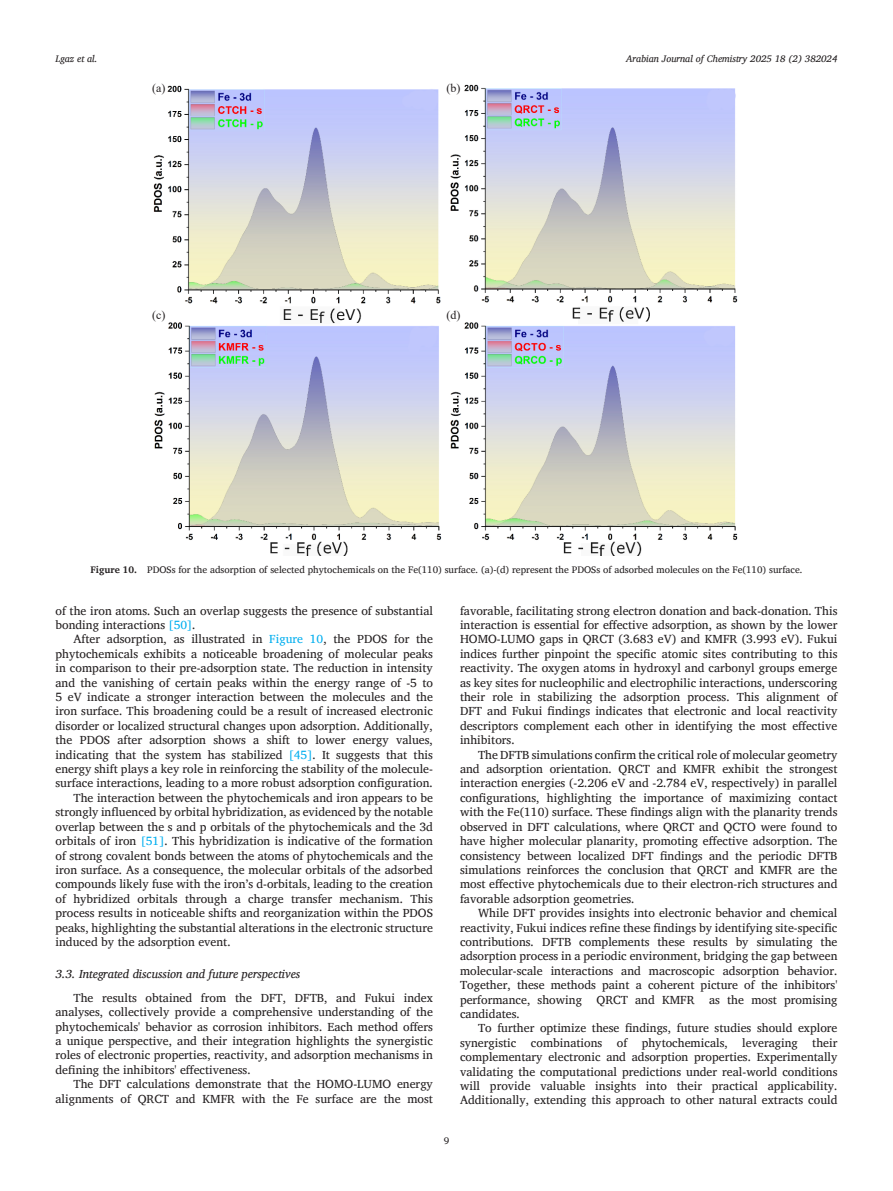
<style>
.page{position:relative;width:893px;height:1191px;background:#fff}
.page>*{position:absolute;margin:0;border:0;box-sizing:border-box;transform-origin:0 0}
.para{font:12px/14.4px "Charis SIL";color:#231f20;text-align:justify}
.para_last{font:12px/14.4px "Charis SIL";color:#231f20;text-align:justify}
.para_first{font:12px/14.4px "Charis SIL";color:#231f20;text-align:justify}
.Head-B{font:italic 12px "Charis SIL";color:#231f20}
.t1{font:12px "Times New Roman";color:#231f20}
.float_figure_figure{font:9.75px "Charis SIL";color:#231f20}
.t2{font:italic 9.75px "Charis SIL";color:#231f20}
.s1{font-weight:700}
.s2{color:#00aeef}
</style>
<div class="page">
<img style="left:153px;top:84px;width:585px;height:471px">
<p class="t2" style="left:56px;top:53px;width:44px">Lgaz et al.</p>
<p class="t2" style="left:626px;top:53px;width:213px">Arabian Journal of Chemistry 2025 18 (2) 382024</p>
<p class="t1" style="left:152px;top:80px;width:15px">(a)</p>
<p class="t1" style="left:152px;top:306px;width:15px">(c)</p>
<p class="t1" style="left:446px;top:80px;width:15px">(b)</p>
<p class="t1" style="left:446px;top:306px;width:15px">(d)</p>
<p class="float_figure_figure" style="left:90px;top:564px;width:714px"><span class="s1">Figure 10.</span> PDOSs for the adsorption of selected phytochemicals on the Fe(110) surface. (a)-(d) represent the PDOSs of adsorbed molecules on the Fe(110) surface.</p>
<p class="para" style="left:56px;top:603px;width:379px">of the iron atoms. Such an overlap suggests the presence of substantial bonding interactions <span class="s2">[50]</span>.</p>
<p class="para" style="left:56px;top:632px;width:379px;text-indent:18px">After adsorption, as illustrated in <span class="s2">Figure 10</span>, the PDOS for the phytochemicals exhibits a noticeable broadening of molecular peaks in comparison to their pre-adsorption state. The reduction in intensity and the vanishing of certain peaks within the energy range of -5 to 5 eV indicate a stronger interaction between the molecules and the iron surface. This broadening could be a result of increased electronic disorder or localized structural changes upon adsorption. Additionally, the PDOS after adsorption shows a shift to lower energy values, indicating that the system has stabilized <span class="s2">[45]</span>. It suggests that this energy shift plays a key role in reinforcing the stability of the molecule&shy;surface interactions, leading to a more robust adsorption configuration.</p>
<p class="para_last" style="left:56px;top:790px;width:379px;text-indent:18px">The interaction between the phytochemicals and iron appears to be strongly influenced by orbital hybridization, as evidenced by the notable overlap between the s and p orbitals of the phytochemicals and the 3d orbitals of iron <span class="s2">[51]</span>. This hybridization is indicative of the formation of strong covalent bonds between the atoms of phytochemicals and the iron surface. As a consequence, the molecular orbitals of the adsorbed compounds likely fuse with the iron’s d-orbitals, leading to the creation of hybridized orbitals through a charge transfer mechanism. This process results in noticeable shifts and reorganization within the PDOS peaks, highlighting the substantial alterations in the electronic structure induced by the adsorption event.</p>
<p class="Head-B" style="left:56px;top:967px;width:246px">3.3. Integrated discussion and future perspectives</p>
<p class="para_first" style="left:56px;top:990px;width:379px;text-indent:18px">The results obtained from the DFT, DFTB, and Fukui index analyses, collectively provide a comprehensive understanding of the phytochemicals' behavior as corrosion inhibitors. Each method offers a unique perspective, and their integration highlights the synergistic roles of electronic properties, reactivity, and adsorption mechanisms in defining the inhibitors' effectiveness.</p>
<p class="para" style="left:56px;top:1076px;width:379px;text-align:right">The DFT calculations demonstrate that the HOMO-LUMO energy alignments of QRCT and KMFR with the Fe surface are the most</p>
<p class="para" style="left:460px;top:603px;width:379px">favorable, facilitating strong electron donation and back-donation. This interaction is essential for effective adsorption, as shown by the lower HOMO-LUMO gaps in QRCT (3.683 eV) and KMFR (3.993 eV). Fukui indices further pinpoint the specific atomic sites contributing to this reactivity. The oxygen atoms in hydroxyl and carbonyl groups emerge as key sites for nucleophilic and electrophilic interactions, underscoring their role in stabilizing the adsorption process. This alignment of DFT and Fukui findings indicates that electronic and local reactivity descriptors complement each other in identifying the most effective inhibitors.</p>
<p class="para" style="left:460px;top:747px;width:379px;text-indent:18px">The DFTB simulations confirm the critical role of molecular geometry and adsorption orientation. QRCT and KMFR exhibit the strongest interaction energies (-2.206 eV and -2.784 eV, respectively) in parallel configurations, highlighting the importance of maximizing contact with the Fe(110) surface. These findings align with the planarity trends observed in DFT calculations, where QRCT and QCTO were found to have higher molecular planarity, promoting effective adsorption. The consistency between localized DFT findings and the periodic DFTB simulations reinforces the conclusion that QRCT and KMFR are the most effective phytochemicals due to their electron-rich structures and favorable adsorption geometries.</p>
<p class="para" style="left:460px;top:905px;width:379px;text-indent:18px">While DFT provides insights into electronic behavior and chemical reactivity, Fukui indices refine these findings by identifying site-specific contributions. DFTB complements these results by simulating the adsorption process in a periodic environment, bridging the gap between molecular-scale interactions and macroscopic adsorption behavior.<br>Together, these methods paint a coherent picture of the inhibitors' performance, showing QRCT and KMFR as the most promising candidates.</p>
<p class="para_last" style="left:460px;top:1021px;width:379px;text-indent:18px">To further optimize these findings, future studies should explore synergistic combinations of phytochemicals, leveraging their complementary electronic and adsorption properties. Experimentally validating the computational predictions under real-world conditions will provide valuable insights into their practical applicability.<br>Additionally, extending this approach to other natural extracts could</p>
<p class="float_figure_figure" style="left:444px;top:1134px;width:7px">9</p>
</div>
